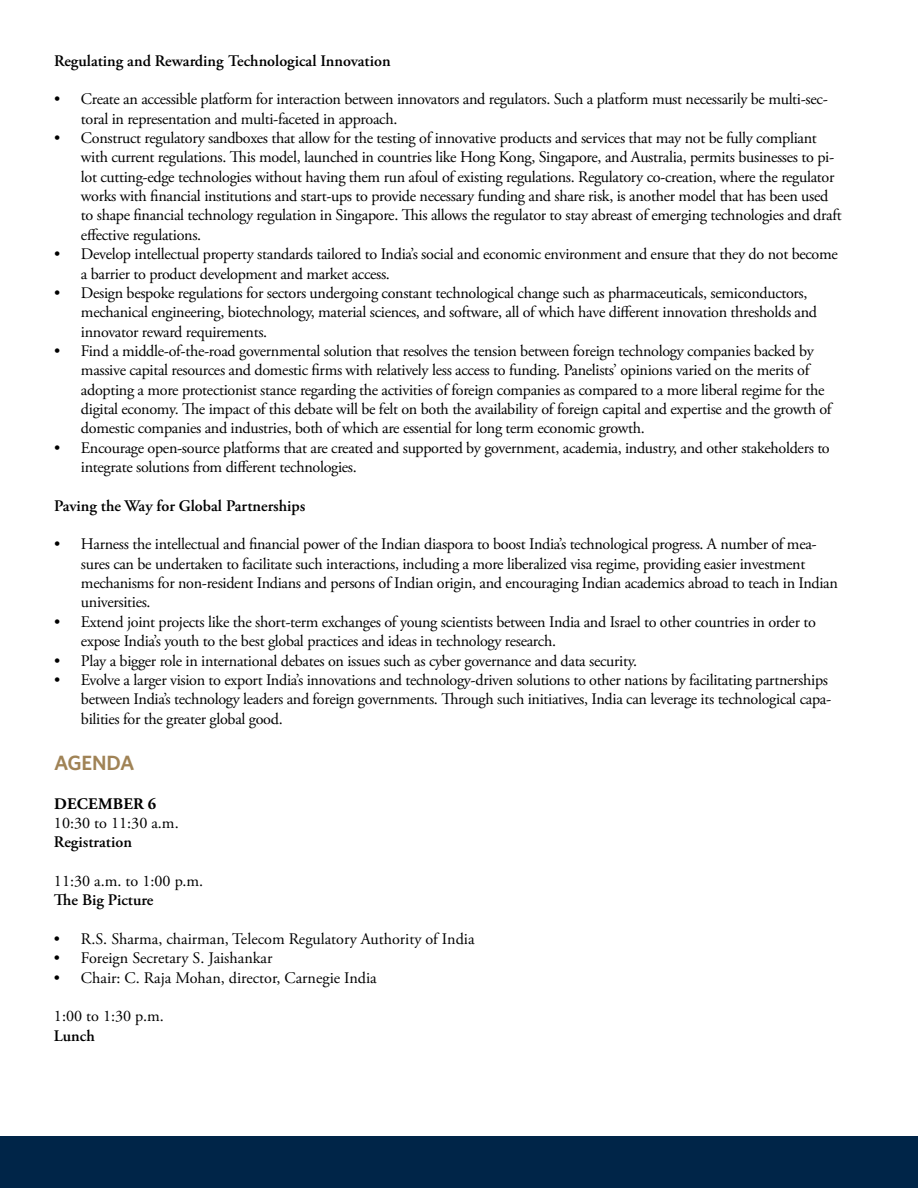
<style>
.page{position:relative;width:918px;height:1188px;background:#fff}
.page>*{position:absolute;margin:0;border:0;box-sizing:border-box;transform-origin:0 0}
.t1{font:600 20.7px "Whitney";letter-spacing:-.01em;color:#a08356}
.t2{font:16.2px/19.4px "Adobe Garamond Pro";letter-spacing:-.02em;color:#000}
.t3{font:16.2px "Adobe Garamond Pro";color:#000}
.t4{font:600 16.2px "Adobe Garamond Pro";color:#000}
.t5{font:700 16.2px "Adobe Garamond Pro";letter-spacing:.015em;color:#000}
</style>
<div class="page">
<div style="left:0;top:1136px;width:918px;height:52px;background:#002548"></div>
<p class="t4" style="left:54px;top:51px;width:338px">Regulating and Rewarding Technological Innovation</p>
<p class="t2" style="left:81px;top:90px;width:748px;text-indent:-27px">• Create an accessible platform for interaction between innovators and regulators. Such a platform must necessarily be multi-sec&shy;toral in representation and multi-faceted in approach.</p>
<p class="t2" style="left:81px;top:129px;width:762px;text-indent:-27px">• Construct regulatory sandboxes that allow for the testing of innovative products and services that may not be fully compliant with current regulations. This model, launched in countries like Hong Kong, Singapore, and Australia, permits businesses to pi&shy;lot cutting-edge technologies without having them run afoul of existing regulations. Regulatory co-creation, where the regulator works with financial institutions and start-ups to provide necessary funding and share risk, is another model that has been used to shape financial technology regulation in Singapore. This allows the regulator to stay abreast of emerging technologies and draft effective regulations.</p>
<p class="t2" style="left:81px;top:245px;width:758px;text-indent:-27px">• Develop intellectual property standards tailored to India’s social and economic environment and ensure that they do not become a barrier to product development and market access.</p>
<p class="t2" style="left:81px;top:284px;width:738px;text-indent:-27px">• Design bespoke regulations for sectors undergoing constant technological change such as pharmaceuticals, semiconductors, mechanical engineering, biotechnology, material sciences, and software, all of which have different innovation thresholds and innovator reward requirements.</p>
<p class="t2" style="left:81px;top:342px;width:752px;text-indent:-27px">• Find a middle-of-the-road governmental solution that resolves the tension between foreign technology companies backed by massive capital resources and domestic firms with relatively less access to funding. Panelists’ opinions varied on the merits of adopting a more protectionist stance regarding the activities of foreign companies as compared to a more liberal regime for the digital economy. The impact of this debate will be felt on both the availability of foreign capital and expertise and the growth of domestic companies and industries, both of which are essential for long term economic growth.</p>
<p class="t2" style="left:81px;top:438px;width:750px;text-indent:-27px">• Encourage open-source platforms that are created and supported by government, academia, industry, and other stakeholders to integrate solutions from different technologies.</p>
<p class="t4" style="left:54px;top:496px;width:253px">Paving the Way for Global Partnerships</p>
<p class="t2" style="left:81px;top:535px;width:758px;text-indent:-27px">• Harness the intellectual and financial power of the Indian diaspora to boost India’s technological progress. A number of mea&shy;sures can be undertaken to facilitate such interactions, including a more liberalized visa regime, providing easier investment mechanisms for non-resident Indians and persons of Indian origin, and encouraging Indian academics abroad to teach in Indian universities.</p>
<p class="t2" style="left:81px;top:613px;width:736px;text-indent:-27px">• Extend joint projects like the short-term exchanges of young scientists between India and Israel to other countries in order to expose India’s youth to the best global practices and ideas in technology research.</p>
<p class="t2" style="left:54px;top:651px;width:585px">• Play a bigger role in international debates on issues such as cyber governance and data security.</p>
<p class="t2" style="left:81px;top:671px;width:752px;text-indent:-27px">• Evolve a larger vision to export India’s innovations and technology-driven solutions to other nations by facilitating partnerships between India’s technology leaders and foreign governments. Through such initiatives, India can leverage its technological capa&shy;bilities for the greater global good.</p>
<p class="t1" style="left:54px;top:749px;width:82px">AGENDA</p>
<p class="t5" style="left:54px;top:794px;width:104px">DECEMBER 6</p>
<p class="t2" style="left:54px;top:814px;width:126px">10:30 to 11:30 a.m.</p>
<p class="t4" style="left:54px;top:833px;width:79px">Registration</p>
<p class="t2" style="left:54px;top:872px;width:151px">11:30 a.m. to 1:00 p.m.</p>
<p class="t4" style="left:54px;top:891px;width:101px">The Big Picture</p>
<p class="t3" style="left:54px;top:929px;width:422px">• R.S. Sharma, chairman, Telecom Regulatory Authority of India</p>
<p class="t3" style="left:54px;top:949px;width:220px">• Foreign Secretary S. Jaishankar</p>
<p class="t3" style="left:54px;top:968px;width:324px">• Chair: C. Raja Mohan, director, Carnegie India</p>
<p class="t2" style="left:54px;top:1007px;width:111px">1:00 to 1:30 p.m.</p>
<p class="t4" style="left:54px;top:1026px;width:42px">Lunch</p>
</div>
